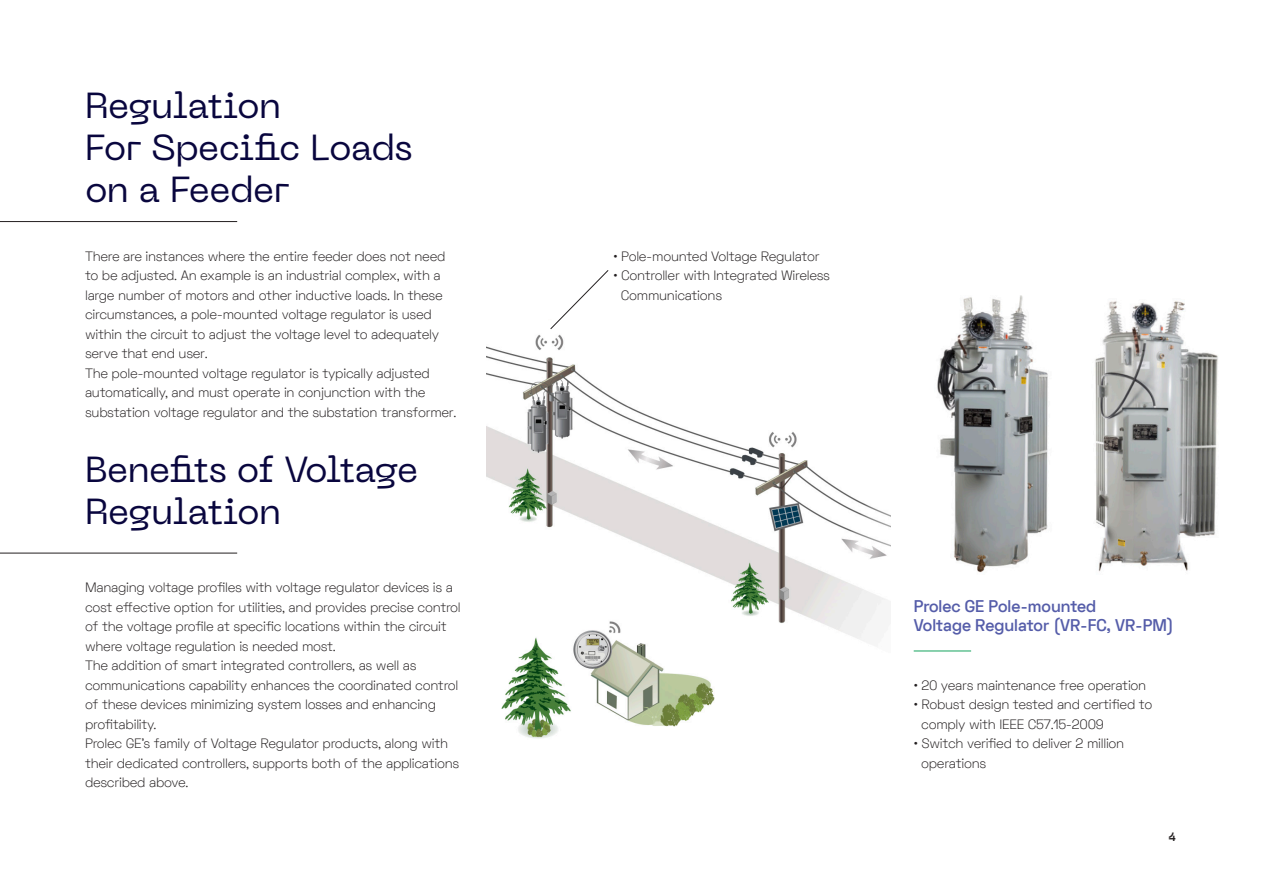
<style>
.page{position:relative;width:1263px;height:893px;background:#fff}
.page>*{position:absolute;margin:0;border:0;box-sizing:border-box;transform-origin:0 0}
.t1{font:36px/42px "Neue Machina";letter-spacing:-.025em;color:#09063e}
.t2{font:600 16.5px "Space Grotesk";color:#555da9}
.t3{font:300 13.5px/19.5px "Space Grotesk";letter-spacing:-.02em;color:#231f20}
.t4{font:700 12px "Neue Machina";color:#231f20;scale:.92 1}
</style>
<div class="page">
<hr style="left:0;top:221px;width:237px;height:1px;background:#231f20">
<hr style="left:0;top:553px;width:237px;height:1px;background:#231f20">
<img style="left:487px;top:334px;width:404px;height:405px">
<hr style="left:914px;top:650px;width:57px;height:2px;background:#63c294">
<svg style="left:550px;top:270px;width:58px;height:59px"></svg>
<img style="left:937px;top:295px;width:281px;height:278px">
<p class="t1" style="left:85px;top:84px;width:197px">Regulation</p>
<p class="t1" style="left:85px;top:126px;width:329px">For Specific Loads on a Feeder</p>
<p class="t3" style="left:85px;top:246px;width:362px">There are instances where the entire feeder does not need to be adjusted. An example is an industrial complex, with a large number of motors and other inductive loads. In these circumstances, a pole-mounted voltage regulator is used within the circuit to adjust the voltage level to adequately serve that end user.</p>
<p class="t3" style="left:85px;top:363px;width:373px">The pole-mounted voltage regulator is typically adjusted automatically, and must operate in conjunction with the substation voltage regulator and the substation transformer.</p>
<p class="t1" style="left:85px;top:448px;width:335px">Benefits of Voltage<br>Regulation</p>
<p class="t3" style="left:85px;top:577px;width:377px">Managing voltage profiles with voltage regulator devices is a cost effective option for utilities, and provides precise control of the voltage profile at specific locations within the circuit where voltage regulation is needed most.</p>
<p class="t3" style="left:85px;top:655px;width:375px">The addition of smart integrated controllers, as well as communications capability enhances the coordinated control of these devices minimizing system losses and enhancing profitability.</p>
<p class="t3" style="left:85px;top:733px;width:376px">Prolec GE’s family of Voltage Regulator products, along with their dedicated controllers, supports both of the applications described above.</p>
<p class="t3" style="left:613px;top:246px;width:208px">• Pole-mounted Voltage Regulator</p>
<p class="t3" style="left:613px;top:265px;width:218px">• Controller with Integrated Wireless</p>
<p class="t3" style="left:621px;top:285px;width:103px">Communications</p>
<p class="t2" style="left:914px;top:595px;width:184px">Prolec GE Pole-mounted</p>
<p class="t2" style="left:914px;top:615px;width:262px">Voltage Regulator (VR-FC, VR-PM)</p>
<p class="t3" style="left:914px;top:675px;width:234px">• 20 years maintenance free operation</p>
<p class="t3" style="left:914px;top:694px;width:240px">• Robust design tested and certified to</p>
<p class="t3" style="left:921px;top:714px;width:184px">comply with IEEE C57.15-2009</p>
<p class="t3" style="left:914px;top:733px;width:212px">• Switch verified to deliver 2 million</p>
<p class="t3" style="left:921px;top:753px;width:67px">operations</p>
<p class="t4" style="left:1169px;top:829px;width:10px">4</p>
</div>
